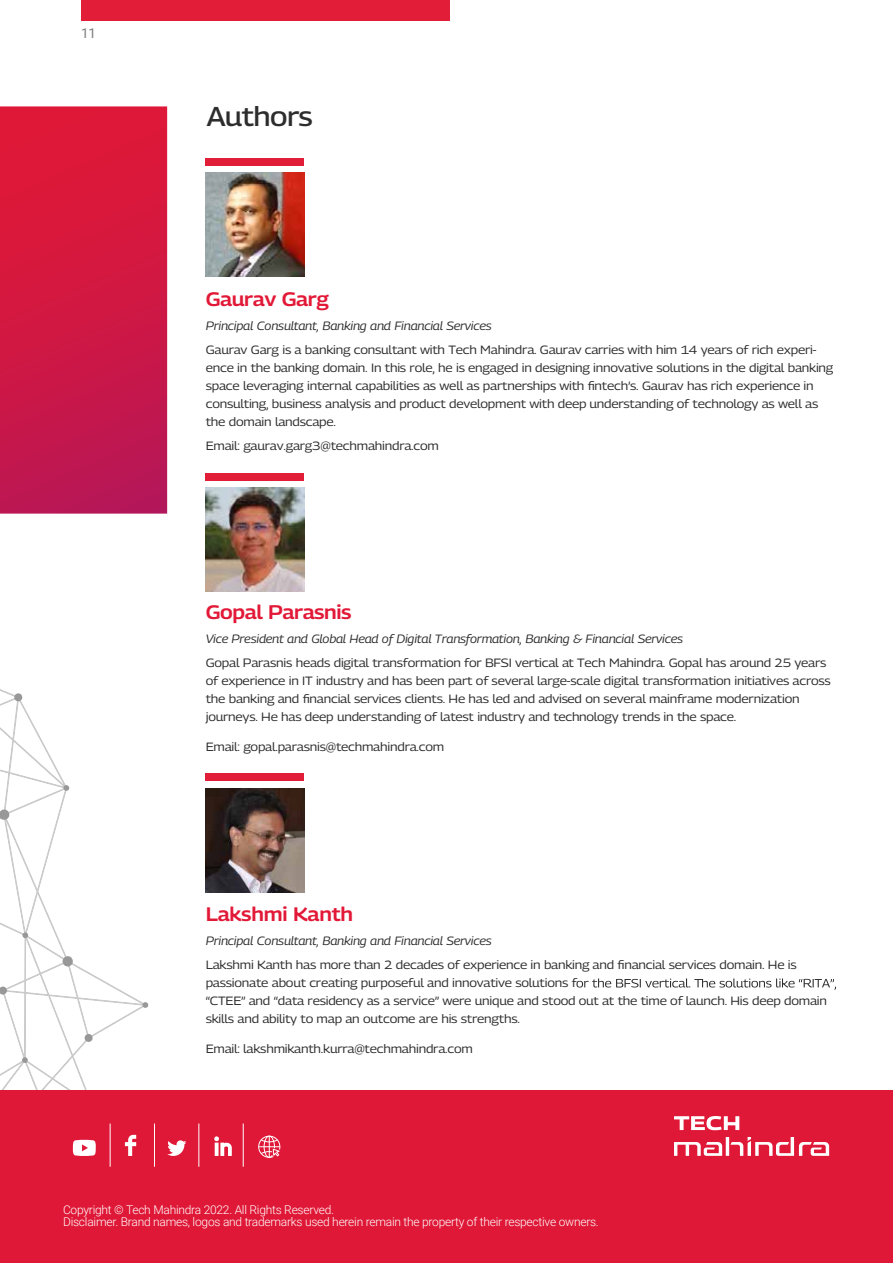
<style>
.page{position:relative;width:893px;height:1263px;background:#fff}
.page>*{position:absolute;margin:0;border:0;box-sizing:border-box;transform-origin:0 0}
.t1{font:500 27px "Georama Semi Expanded";letter-spacing:-.02em;color:#2d2d2d}
.t2{font:600 19.5px "Georama Semi Expanded";letter-spacing:-.02em;color:#e21837}
.t3{font:13.5px "Roboto";color:#7c7c7c}
.t4{font:12px/18px "Georama Semi Expanded";letter-spacing:-.02em;color:#2d2d2d}
.t5{font:italic 12px "Georama Semi Expanded";letter-spacing:-.02em;color:#2d2d2d}
.t6{font:300 12px/12px "Roboto";letter-spacing:-.02em;color:#fff}
</style>
<div class="page">
<div style="left:206px;top:158px;width:98px;height:8px;background:#e11d38"></div>
<img style="left:206px;top:172px;width:98px;height:5px">
<div style="left:0;top:106px;width:167px;height:71px;background:#de1838"></div>
<svg style="left:0;top:177px;width:305px;height:913px"></svg>
<svg style="left:62px;top:956px;width:11px;height:11px"></svg>
<svg style="left:0;top:809px;width:10px;height:11px"></svg>
<svg style="left:0;top:986px;width:7px;height:9px"></svg>
<svg style="left:84px;top:1033px;width:9px;height:9px"></svg>
<svg style="left:14px;top:693px;width:9px;height:9px"></svg>
<svg style="left:22px;top:1057px;width:6px;height:6px"></svg>
<svg style="left:142px;top:1002px;width:6px;height:6px"></svg>
<svg style="left:22px;top:932px;width:6px;height:6px"></svg>
<svg style="left:63px;top:785px;width:6px;height:6px"></svg>
<div style="left:81px;top:0;width:368px;height:20px;background:#e11d38"></div>
<div style="left:0;top:1090px;width:893px;height:173px;background:#e01837"></div>
<svg style="left:125px;top:1135px;width:11px;height:21px"></svg>
<svg style="left:214px;top:1136px;width:18px;height:20px"></svg>
<svg style="left:258px;top:1135px;width:23px;height:23px"></svg>
<svg style="left:167px;top:1140px;width:19px;height:16px"></svg>
<svg style="left:73px;top:1140px;width:23px;height:16px"></svg>
<hr style="left:110px;top:1123px;width:1px;height:44px;background:#fff">
<hr style="left:154px;top:1123px;width:1px;height:44px;background:#fff">
<hr style="left:198px;top:1123px;width:1px;height:44px;background:#fff">
<hr style="left:243px;top:1123px;width:1px;height:44px;background:#fff">
<svg style="left:674px;top:1116px;width:65px;height:14px"></svg>
<svg style="left:674px;top:1137px;width:155px;height:19px"></svg>
<div style="left:206px;top:473px;width:98px;height:8px;background:#e11d38"></div>
<img style="left:206px;top:487px;width:98px;height:104px">
<svg style="left:576px;top:978px;width:260px;height:12px"></svg>
<div style="left:206px;top:773px;width:98px;height:8px;background:#e11d38"></div>
<img style="left:206px;top:788px;width:98px;height:105px">
<p class="t3" style="left:81px;top:24px;width:17px">11</p>
<h1 class="t1" style="left:206px;top:97px;width:108px">Authors</h1>
<h2 class="t2" style="left:206px;top:285px;width:125px">Gaurav Garg</h2>
<p class="t5" style="left:206px;top:317px;width:287px">Principal Consultant, Banking and Financial Services</p>
<p class="t4" style="left:206px;top:340px;width:629px">Gaurav Garg is a banking consultant with Tech Mahindra. Gaurav carries with him 14 years of rich experi&shy;ence in the banking domain. In this role, he is engaged in designing innovative solutions in the digital banking space leveraging internal capabilities as well as partnerships with fintech’s. Gaurav has rich experience in consulting, business analysis and product development with deep understanding of technology as well as the domain landscape.</p>
<p class="t4" style="left:206px;top:436px;width:235px">Email: gaurav.garg3@techmahindra.com</p>
<h2 class="t2" style="left:206px;top:598px;width:147px">Gopal Parasnis</h2>
<p class="t5" style="left:206px;top:630px;width:479px">Vice President and Global Head of Digital Transformation, Banking &amp; Financial Services</p>
<p class="t4" style="left:206px;top:654px;width:627px">Gopal Parasnis heads digital transformation for BFSI vertical at Tech Mahindra. Gopal has around 25 years of experience in IT industry and has been part of several large-scale digital transformation initiatives across the banking and financial services clients. He has led and advised on several mainframe modernization journeys. He has deep understanding of latest industry and technology trends in the space.</p>
<p class="t4" style="left:206px;top:737px;width:240px">Email: gopal.parasnis@techmahindra.com</p>
<h2 class="t2" style="left:206px;top:900px;width:149px">Lakshmi Kanth</h2>
<p class="t5" style="left:206px;top:932px;width:287px">Principal Consultant, Banking and Financial Services</p>
<p class="t4" style="left:206px;top:956px;width:623px">Lakshmi Kanth has more than 2 decades of experience in banking and financial services domain. He is passionate about creating purposeful and innovative solutions f<br>“CTEE” and “data residency as a service” were unique and stood out at the time of launch. His deep domain skills and ability to map an outcome are his strengths.</p>
<p class="t4" style="left:206px;top:1039px;width:269px">Email: lakshmikanth.kurra@techmahindra.com</p>
<p class="t6" style="left:63px;top:1203px;width:537px">Copyright © Tech Mahindra 2022. All Rights Reserved.<br>Disclaimer. Brand names, logos and trademarks used herein remain the property of their respective owners.</p>
</div>
